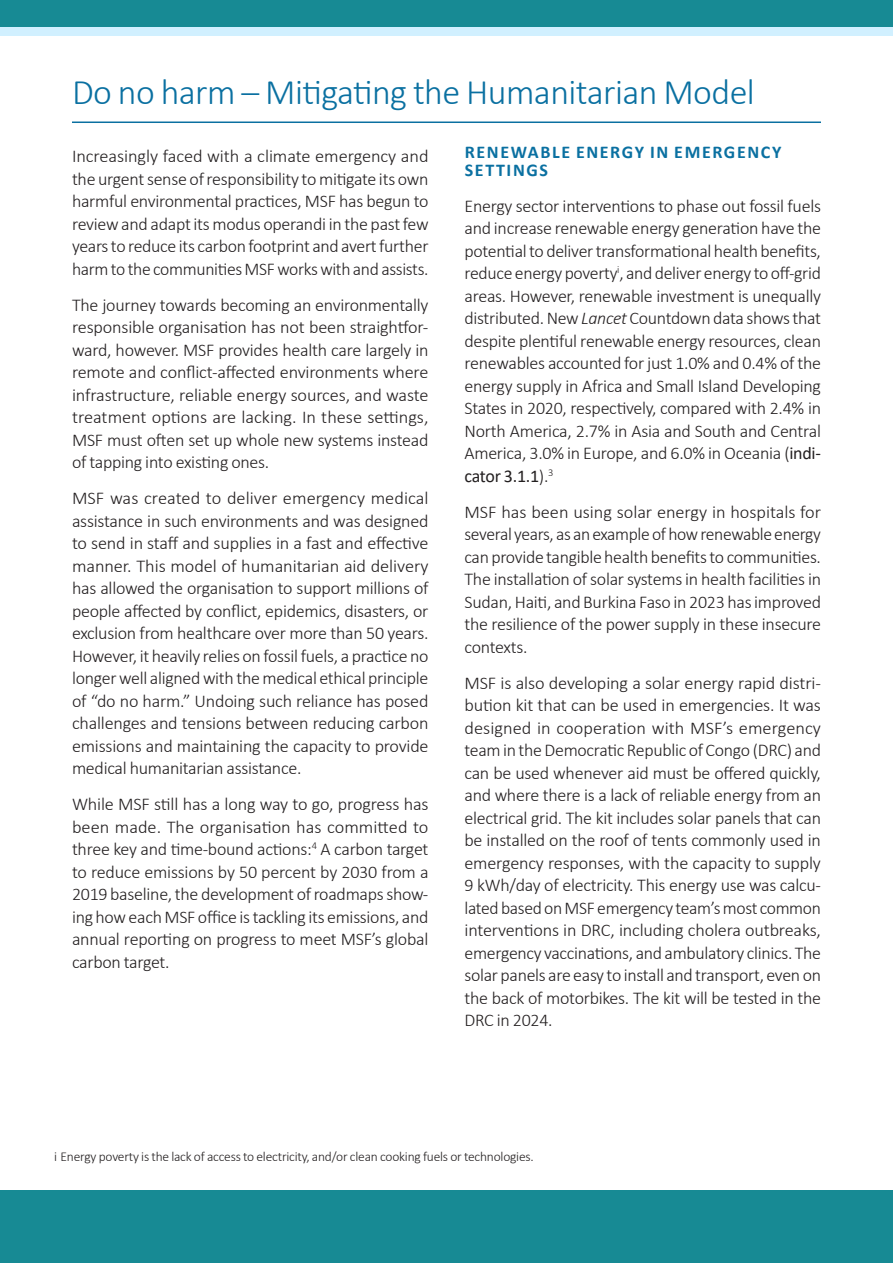
<style>
.page{position:relative;width:893px;height:1263px;background:#fff}
.page>*{position:absolute;margin:0;border:0;box-sizing:border-box;transform-origin:0 0}
.H2_Line{font:300 36px "Calibri";letter-spacing:-.015em;color:#0a70a1}
.Body{font:300 18px/22.5px "Calibri";letter-spacing:-.015em;color:#231f20;text-align:justify}
.H4{font:700 18px/18px "Calibri";letter-spacing:.09em;color:#0a70a1}
.Footnote{font:300 13.5px "Calibri";letter-spacing:-.015em;color:#231f20}
.s1{font-style:italic}
.s2{font-weight:400}
</style>
<div class="page">
<div style="left:0;top:0;width:893px;height:27px;background:#178a94"></div>
<div style="left:0;top:27px;width:893px;height:9px;background:#d1f0ff"></div>
<div style="left:0;top:1191px;width:893px;height:72px;background:#178a94"></div>
<hr style="left:72px;top:121px;width:749px;height:2px;background:#0a70a1">
<h2 class="H2_Line" style="left:72px;top:69px;width:684px">Do no harm – Mitigating the Humanitarian Model</h2>
<p class="Body" style="left:72px;top:145px;width:358px">Increasingly faced with a climate emergency and the urgent sense of responsibility to mitigate its own harmful environmental practices, MSF has begun to review and adapt its modus operandi in the past few years to reduce its carbon footprint and avert further harm to the communities MSF works with and assists.</p>
<p class="Body" style="left:72px;top:293px;width:358px">The journey towards becoming an environmentally responsible organisation has not been straightfor&shy;ward, however. MSF provides health care largely in remote and conflict-affected environments where infrastructure, reliable energy sources, and waste treatment options are lacking. In these settings, MSF must often set up whole new systems instead of tapping into existing ones.</p>
<p class="Body" style="left:72px;top:487px;width:358px">MSF was created to deliver emergency medical assistance in such environments and was designed to send in staff and supplies in a fast and effective manner. This model of humanitarian aid delivery has allowed the organisation to support millions of people affected by conflict, epidemics, disasters, or exclusion from healthcare over more than 50 years.<br>However, it heavily relies on fossil fuels, a practice no longer well aligned with the medical ethical principle of “do no harm.” Undoing such reliance has posed challenges and tensions between reducing carbon emissions and maintaining the capacity to provide medical humanitarian assistance.</p>
<p class="Body" style="left:72px;top:793px;width:358px">While MSF still has a long way to go, progress has been made. The organisation has committed to three key and time-bound actions:<sup>4</sup> A carbon target to reduce emissions by 50 percent by 2030 from a 2019 baseline, the development of roadmaps show&shy;ing how each MSF office is tackling its emissions, and annual reporting on progress to meet MSF’s global carbon target.</p>
<h3 class="H4" style="left:465px;top:142px;width:318px">RENEWABLE ENERGY IN EMERGENCY<br>SETTINGS</h3>
<p class="Body" style="left:464px;top:194px;width:358px">Energy sector interventions to phase out fossil fuels and increase renewable energy generation have the potential to deliver transformational health benefits, reduce energy poverty<sup>i</sup>, and deliver energy to off-grid areas. However, renewable investment is unequally distributed. New <span class="s1">Lancet</span> Countdown data shows that despite plentiful renewable energy resources, clean renewables accounted for just 1.0% and 0.4% of the energy supply in Africa and Small Island Developing States in 2020, respectively, compared with 2.4% in North America, 2.7% in Asia and South and Central America, 3.0% in Europe, and 6.0% in Oceania (<span class="s2">indi&shy;cator 3.1.1</span>).<sup>3</sup></p>
<p class="Body" style="left:464px;top:500px;width:358px">MSF has been using solar energy in hospitals for several years, as an example of how renewable energy can provide tangible health benefits to communities.<br>The installation of solar systems in health facilities in Sudan, Haiti, and Burkina Faso in 2023 has improved the resilience of the power supply in these insecure contexts.</p>
<p class="Body" style="left:464px;top:671px;width:358px">MSF is also developing a solar energy rapid distri&shy;bution kit that can be used in emergencies. It was designed in cooperation with MSF’s emergency team in the Democratic Republic of Congo (DRC) and can be used whenever aid must be offered quickly, and where there is a lack of reliable energy from an electrical grid. The kit includes solar panels that can be installed on the roof of tents commonly used in emergency responses, with the capacity to supply 9 kWh/day of electricity. This energy use was calcu&shy;lated based on MSF emergency team’s most common interventions in DRC, including cholera outbreaks, emergency vaccinations, and ambulatory clinics. The solar panels are easy to install and transport, even on the back of motorbikes. The kit will be tested in the DRC in 2024.</p>
<p class="Footnote" style="left:54px;top:1148px;width:481px">i Energy poverty is the lack of access to electricity, and/or clean cooking fuels or technologies.</p>
</div>
